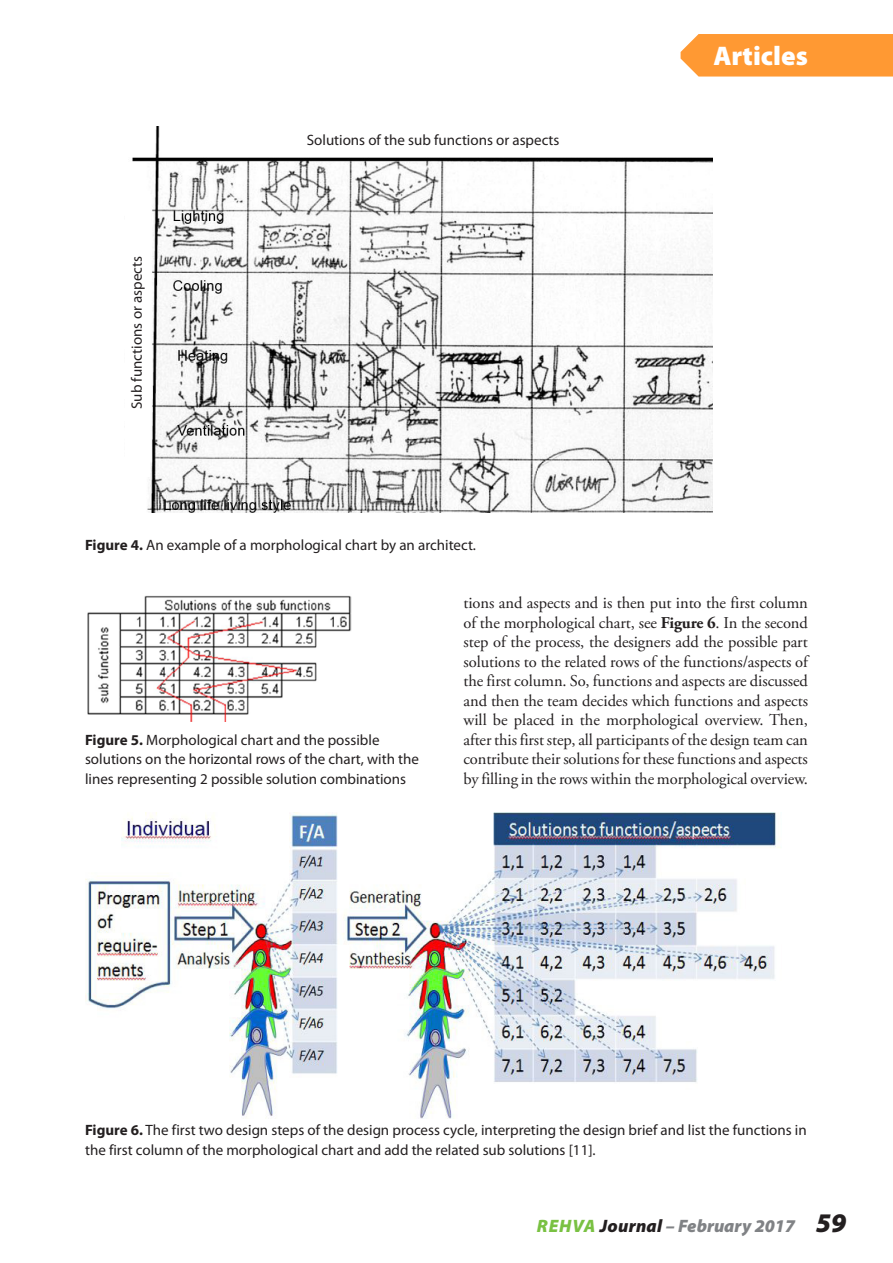
<style>
.page{position:relative;width:893px;height:1263px;background:#fff}
.page>*{position:absolute;margin:0;border:0;box-sizing:border-box;transform-origin:0 0}
.t1{font:900 27px "Myriad Pro";color:#fff}
.t2{font:italic 900 18px "Myriad Pro";letter-spacing:.01em;color:#808285}
.t3{font:16.5px/19.5px "Adobe Garamond Pro";letter-spacing:-.01em;color:#231f20;text-align:justify}
.Caption_0{font:15px/19.5px "Myriad Pro";color:#231f20}
.s1{font-weight:700}
.s2{color:#79c142}
.s3{color:#231f20}
.s4{font-size:27px;color:#231f20}
</style>
<div class="page">
<img style="left:87px;top:595px;width:265px;height:126px">
<img style="left:132px;top:126px;width:580px;height:386px">
<div style="left:192px;top:121px;width:506px;height:32px;background:#fff"></div>
<div style="left:125px;top:191px;width:24px;height:286px;background:#fff"></div>
<img style="left:85px;top:812px;width:695px;height:306px">
<div style="left:681px;top:34px;width:212px;height:43px;background:#f93"></div>
<p class="Caption_0" style="left:127px;top:409px;width:154px;rotate:-90deg">Sub functions or aspects</p>
<p class="Caption_0" style="left:307px;top:130px;width:254px">Solutions of the sub functions or aspects</p>
<p class="Caption_0" style="left:85px;top:535px;width:392px"><span class="s1">Figure 4.</span> An example of a morphological chart by an architect.</p>
<h1 class="t1" style="left:713px;top:37px;width:96px">Articles</h1>
<p class="Caption_0" style="left:85px;top:730px;width:335px"><span class="s1">Figure 5.</span> Morphological chart and the possible solutions on the horizontal rows of the chart, with the lines representing 2 possible solution combinations</p>
<p class="t3" style="left:463px;top:594px;width:346px">tions and aspects and is then put into the first column of the morphological chart, see <span class="s1">Figure 6</span>. In the second step of the process, the designers add the possible part solutions to the related rows of the functions/aspects of the first column. So, functions and aspects are discussed and then the team decides which functions and aspects will be placed in the morphological overview. Then, after this first step, all participants of the design team can contribute their solutions for these functions and aspects by filling in the rows within the morphological overview.</p>
<p class="Caption_0" style="left:85px;top:1120px;width:723px"><span class="s1">Figure 6.</span> The first two design steps of the design process cycle, interpreting the design brief and list the functions in the first column of the morphological chart and add the related sub solutions [11].</p>
<p class="t2" style="left:537px;top:1214px;width:311px"><span class="s2">REHVA</span> <span class="s3">Journal</span> – February 2017 <span class="s4">59</span></p>
</div>
